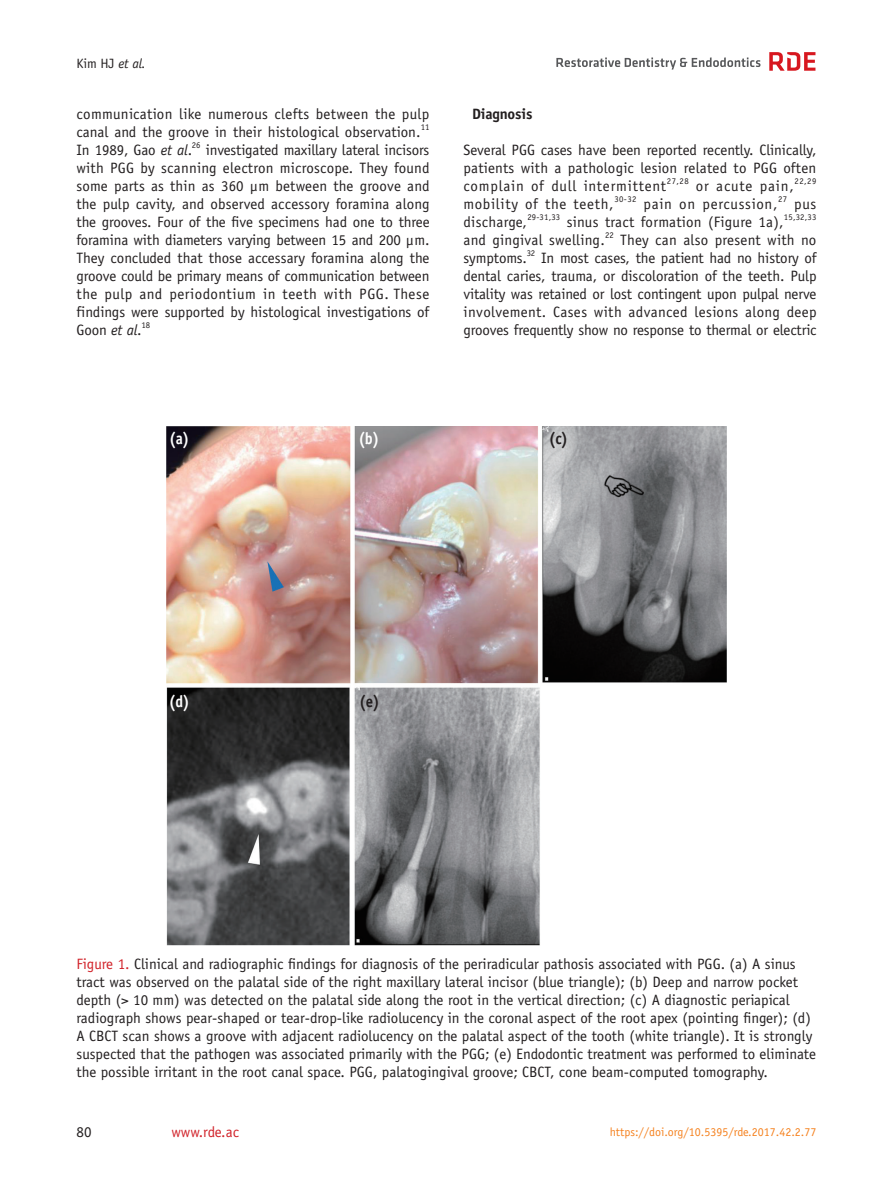
<style>
.page{position:relative;width:893px;height:1191px;background:#fff}
.page>*{position:absolute;margin:0;border:0;box-sizing:border-box;transform-origin:0 0}
.t1{font:700 16.5px "Officina Sans Std";color:#fff;scale:.9 1}
.t2{font:700 16.5px "Officina Sans Std";color:#231f20;scale:.9 1}
.t3{font:15px/18px "Officina Sans Std";color:#231f20;text-align:justify}
.t4{font:15px "Officina Sans Std";letter-spacing:.02em;color:#231f20}
.t5{font:15px "Officina Sans Std";letter-spacing:.045em;color:#231f20}
.t6{font:15px "Officina Sans Std";letter-spacing:.05em;color:#231f20}
.t7{font:15px "Officina Sans Std";color:#d1232a}
.t8{font:700 15px "Officina Sans Std";letter-spacing:-.01em;color:#231f20}
.t9{font:13.5px "Officina Sans Std";color:#231f20}
.t10{font:12px "Officina Sans Std";color:#f58220}
.t11{font:8.7px "Officina Sans Std";letter-spacing:.02em;color:#231f20}
.s1{font-style:italic}
.s2{color:#d1232a}
</style>
<div class="page">
<svg style="left:556px;top:57px;width:204px;height:13px"></svg>
<svg style="left:769px;top:52px;width:46px;height:19px"></svg>
<img style="left:166px;top:426px;width:560px;height:519px">
<p class="t9" style="left:77px;top:56px;width:71px">Kim HJ <span class="s1">et al.</span></p>
<p class="t3" style="left:77px;top:105px;width:354px">communication like numerous clefts between the pulp canal and the groove in their histological observation.</p>
<p class="t11" style="left:421px;top:122px;width:10px">11</p>
<p class="t3" style="left:77px;top:141px;width:117px">In 1989, Gao <span class="s1">et al</span>.</p>
<p class="t11" style="left:192px;top:140px;width:10px">26</p>
<p class="t3" style="left:77px;top:141px;width:355px;text-indent:129px">investigated maxillary lateral incisors with PGG by scanning electron microscope. They found some parts as thin as 360 μm between the groove and the pulp cavity, and observed accessory foramina along the grooves. Four of the five specimens had one to three foramina with diameters varying between 15 and 200 μm.<br>They concluded that those accessary foramina along the groove could be primary means of communication between the pulp and periodontium in teeth with PGG. These findings were supported by histological investigations of Goon <span class="s1">et al</span>.</p>
<p class="t11" style="left:142px;top:320px;width:10px">18</p>
<p class="t8" style="left:472px;top:104px;width:62px">Diagnosis</p>
<p class="t3" style="left:463px;top:141px;width:355px">Several PGG cases have been reported recently. Clinically, patients with a pathologic lesion related to PGG often complain of dull intermittent</p>
<p class="t11" style="left:667px;top:176px;width:23px">27,28</p>
<p class="t6" style="left:696px;top:177px;width:99px">or acute pain,</p>
<p class="t11" style="left:795px;top:176px;width:23px">22,29</p>
<p class="t5" style="left:463px;top:195px;width:152px">mobility of the teeth,</p>
<p class="t11" style="left:614px;top:194px;width:24px">30-32</p>
<p class="t5" style="left:643px;top:195px;width:135px">pain on percussion,</p>
<p class="t11" style="left:778px;top:194px;width:11px">27</p>
<p class="t3" style="left:794px;top:195px;width:24px">pus</p>
<p class="t4" style="left:463px;top:213px;width:65px">discharge,</p>
<p class="t11" style="left:527px;top:212px;width:35px">29-31,33</p>
<p class="t4" style="left:567px;top:213px;width:219px">sinus tract formation (Figure 1a),</p>
<p class="t11" style="left:784px;top:212px;width:34px">15,32,33</p>
<p class="t4" style="left:463px;top:231px;width:143px">and gingival swelling.</p>
<p class="t11" style="left:605px;top:230px;width:10px">22</p>
<p class="t4" style="left:620px;top:231px;width:198px">They can also present with no</p>
<p class="t3" style="left:463px;top:249px;width:65px">symptoms.</p>
<p class="t11" style="left:527px;top:248px;width:10px">32</p>
<p class="t3" style="left:463px;top:249px;width:355px;text-indent:78px">In most cases, the patient had no history of dental caries, trauma, or discoloration of the teeth. Pulp vitality was retained or lost contingent upon pulpal nerve involvement. Cases with advanced lesions along deep grooves frequently show no response to thermal or electric</p>
<p class="t1" style="left:169px;top:428px;width:24px">(a)</p>
<p class="t1" style="left:358px;top:428px;width:25px">(b)</p>
<p class="t2" style="left:549px;top:428px;width:23px">(c)</p>
<p class="t1" style="left:169px;top:691px;width:25px">(d)</p>
<p class="t2" style="left:359px;top:691px;width:24px">(e)</p>
<p class="t3" style="left:77px;top:954px;width:741px;text-align:left"><span class="s2">Figure 1.</span> Clinical and radiographic findings for diagnosis of the periradicular pathosis associated with PGG. (a) A sinus tract was observed on the palatal side of the right maxillary lateral incisor (blue triangle); (b) Deep and narrow pocket depth (&gt; 10 mm) was detected on the palatal side along the root in the vertical direction; (c) A diagnostic periapical radiograph shows pear-shaped or tear-drop-like radiolucency in the coronal aspect of the root apex (pointing finger); (d)<br>A CBCT scan shows a groove with adjacent radiolucency on the palatal aspect of the tooth (white triangle). It is strongly suspected that the pathogen was associated primarily with the PGG; (e) Endodontic treatment was performed to eliminate the possible irritant in the root canal space. PGG, palatogingival groove; CBCT, cone beam-computed tomography.</p>
<p class="t3" style="left:77px;top:1122px;width:16px">80</p>
<p class="t7" style="left:172px;top:1122px;width:69px">www.rde.ac</p>
<p class="t10" style="left:610px;top:1124px;width:208px">https://doi.org/10.5395/rde.2017.42.2.77</p>
</div>
